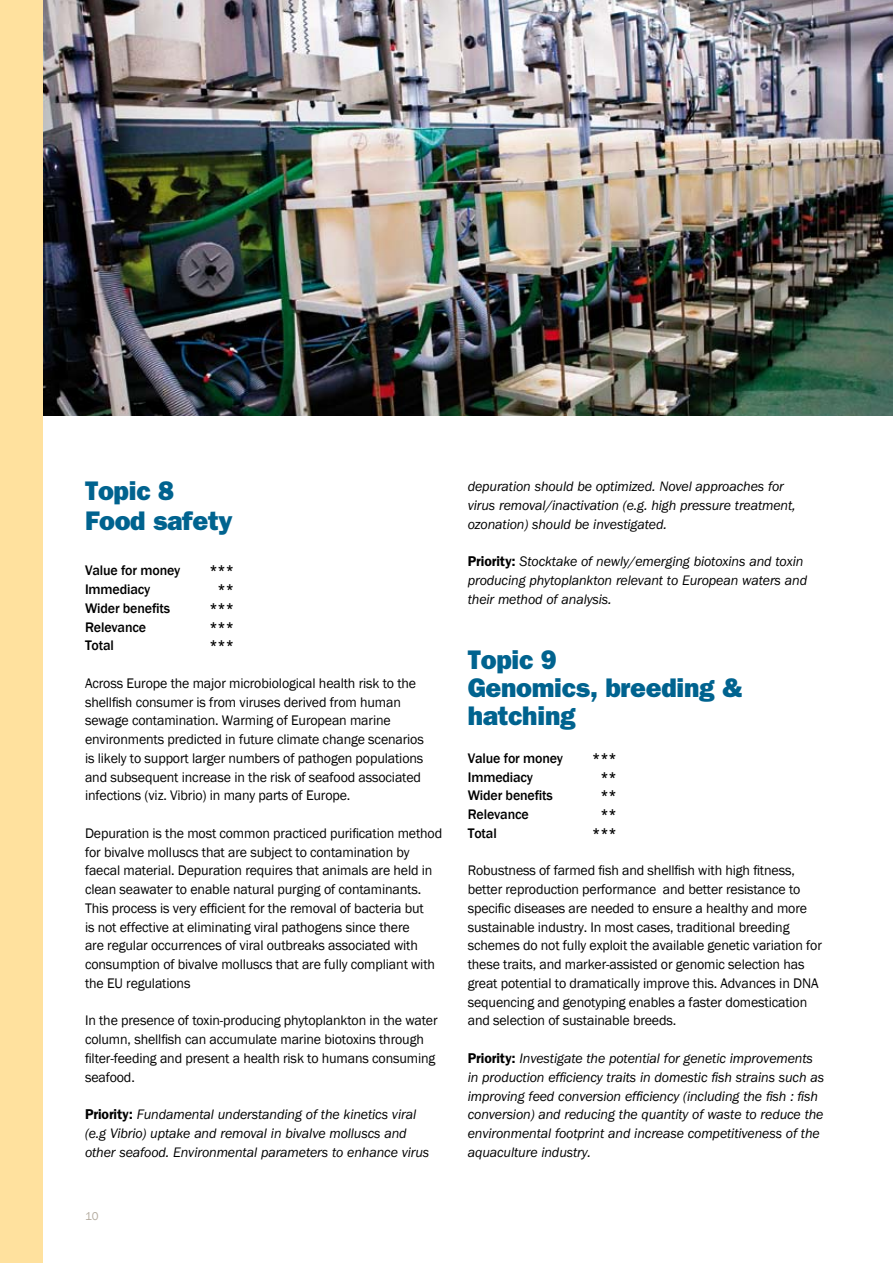
<style>
.page{position:relative;width:893px;height:1263px;background:#fff}
.page>*{position:absolute;margin:0;border:0;box-sizing:border-box;transform-origin:0 0}
.t1{font:800 27px/28.2px "Franklin Gothic";letter-spacing:-.01em;color:#00638f}
.t2{font:14.25px/18.8px "Franklin Gothic";letter-spacing:-.01em;color:#000}
.t3{font:italic 14.25px/18.8px "Franklin Gothic";letter-spacing:-.01em;color:#000}
.t4{font:500 14.25px "Franklin Gothic";letter-spacing:-.01em;color:#000}
.t5{font:11.7px "Franklin Gothic";color:#b5ada1}
.s1{font-weight:600;font-style:normal}
</style>
<div class="page">
<img style="left:43px;top:0;width:850px;height:416px">
<div style="left:0;top:0;width:43px;height:1263px;background:#ffe19e"></div>
<h1 class="t1" style="left:85px;top:476px;width:149px;line-height:29.5px">Topic 8<br>Food safety</h1>
<p class="t4" style="left:85px;top:562px;width:97px">Value for money</p>
<p class="t4" style="left:210px;top:562px;width:26px">***</p>
<p class="t4" style="left:85px;top:580px;width:67px">Immediacy</p>
<p class="t4" style="left:218px;top:580px;width:18px">**</p>
<p class="t4" style="left:85px;top:599px;width:87px">Wider benefits</p>
<p class="t4" style="left:210px;top:599px;width:26px">***</p>
<p class="t4" style="left:85px;top:618px;width:63px">Relevance</p>
<p class="t4" style="left:210px;top:618px;width:26px">***</p>
<p class="t4" style="left:85px;top:637px;width:31px">Total</p>
<p class="t4" style="left:210px;top:637px;width:26px">***</p>
<p class="t2" style="left:85px;top:674px;width:340px">Across Europe the major microbiological health risk to the shellfish consumer is from viruses derived from human sewage contamination. Warming of European marine environments predicted in future climate change scenarios is likely to support larger numbers of pathogen populations and subsequent increase in the risk of seafood associated infections (viz. Vibrio) in many parts of Europe.</p>
<p class="t2" style="left:85px;top:824px;width:359px">Depuration is the most common practiced purification method for bivalve molluscs that are subject to contamination by faecal material. Depuration requires that animals are held in clean seawater to enable natural purging of contaminants.<br>This process is very efficient for the removal of bacteria but<br>is not effective at eliminating viral pathogens since there<br>are regular occurrences of viral outbreaks associated with consumption of bivalve molluscs that are fully compliant with the EU regulations</p>
<p class="t2" style="left:85px;top:1012px;width:354px">In the presence of toxin-producing phytoplankton in the water column, shellfish can accumulate marine biotoxins through filter-feeding and present a health risk to humans consuming seafood.</p>
<p class="t3" style="left:85px;top:1105px;width:346px"><span class="s1">Priority:</span> Fundamental understanding of the kinetics viral (e.g Vibrio) uptake and removal in bivalve molluscs and other seafood. Environmental parameters to enhance virus</p>
<p class="t5" style="left:85px;top:1209px;width:15px">10</p>
<p class="t3" style="left:468px;top:477px;width:330px">depuration should be optimized. Novel approaches for virus removal/inactivation (e.g. high pressure treatment, ozonation) should be investigated.</p>
<p class="t3" style="left:468px;top:552px;width:341px"><span class="s1">Priority:</span> Stocktake of newly/emerging biotoxins and toxin producing phytoplankton relevant to European waters and their method of analysis.</p>
<h1 class="t1" style="left:468px;top:646px;width:276px">Topic 9<br>Genomics, breeding &amp; hatching</h1>
<p class="t4" style="left:468px;top:749px;width:97px">Value for money</p>
<p class="t4" style="left:592px;top:749px;width:26px">***</p>
<p class="t4" style="left:468px;top:768px;width:67px">Immediacy</p>
<p class="t4" style="left:600px;top:768px;width:18px">**</p>
<p class="t4" style="left:468px;top:787px;width:87px">Wider benefits</p>
<p class="t4" style="left:600px;top:787px;width:18px">**</p>
<p class="t4" style="left:468px;top:805px;width:63px">Relevance</p>
<p class="t4" style="left:600px;top:805px;width:18px">**</p>
<p class="t4" style="left:468px;top:824px;width:31px">Total</p>
<p class="t4" style="left:592px;top:824px;width:26px">***</p>
<p class="t2" style="left:468px;top:862px;width:356px">Robustness of farmed fish and shellfish with high fitness, better reproduction performance and better resistance to specific diseases are needed to ensure a healthy and more sustainable industry. In most cases, traditional breeding schemes do not fully exploit the available genetic variation for these traits, and marker-assisted or genomic selection has great potential to dramatically improve this. Advances in DNA sequencing and genotyping enables a faster domestication and selection of sustainable breeds.</p>
<p class="t3" style="left:468px;top:1049px;width:358px"><span class="s1">Priority:</span> Investigate the potential for genetic improvements in production efficiency traits in domestic fish strains such as improving feed conversion efficiency (including the fish : fish conversion) and reducing the quantity of waste to reduce the environmental footprint and increase competitiveness of the aquaculture industry.</p>
</div>
